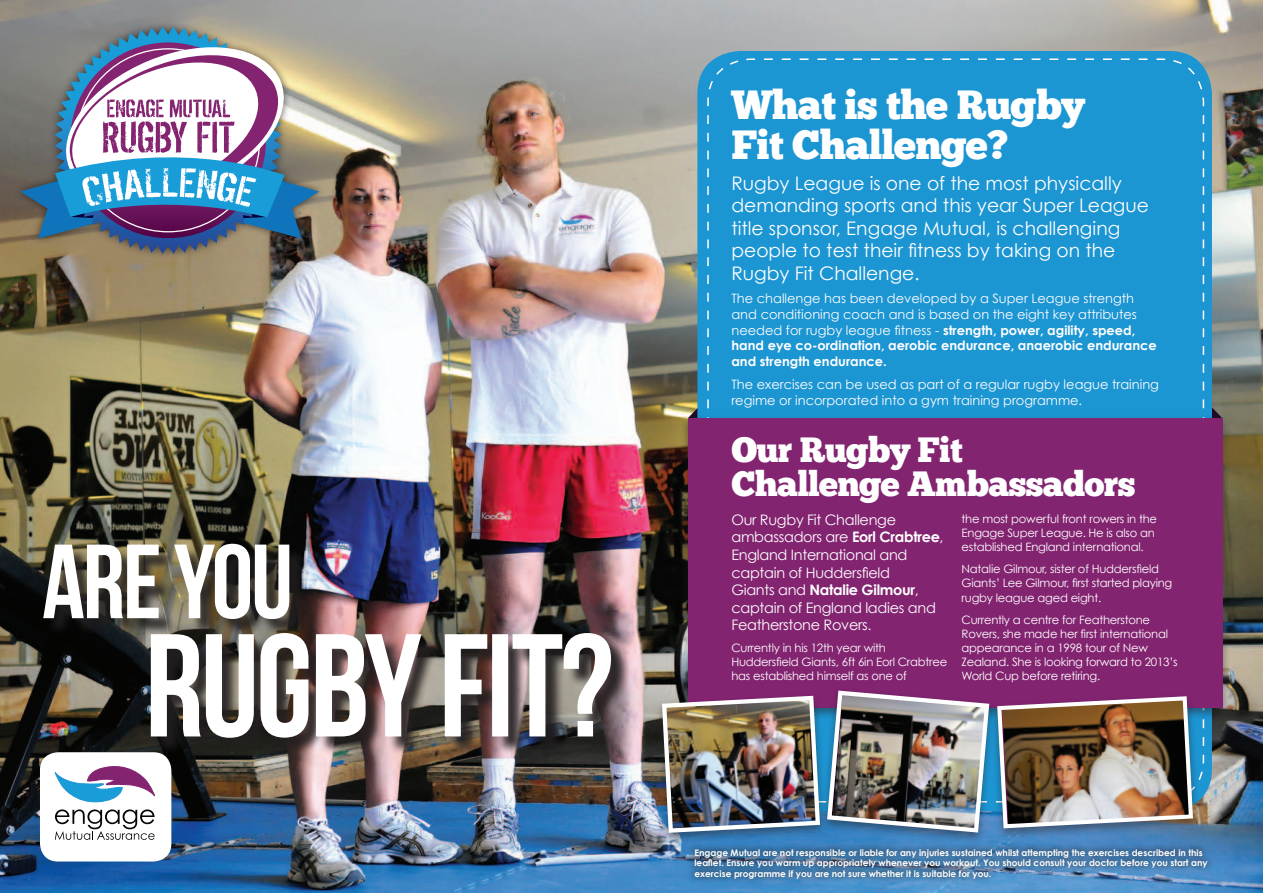
<style>
.page{position:relative;width:1263px;height:893px;background:#fff}
.page>*{position:absolute;margin:0;border:0;box-sizing:border-box;transform-origin:0 0}
.t1{font:40.5px/40.3px "Chunk Five";letter-spacing:-.02em;color:#fff}
.t2{font:34.95px/34.7px "Chunk Five";letter-spacing:-.02em;color:#fff}
.t3{font:18.75px/22.5px "Century Gothic";color:#fff}
.t4{font:14.4px/17.5px "Century Gothic";letter-spacing:-.02em;color:#fff}
.t5{font:12.9px/15.6px "Century Gothic";color:#fff}
.t6{font:11.55px/14.1px "Century Gothic";letter-spacing:-.02em;color:#fff}
.t7{font:700 9px/10.8px "Century Gothic";color:#fff}
.s1{font-weight:700}
</style>
<div class="page">
<img style="left:0;top:0;width:1263px;height:893px">
<svg style="left:1212px;top:407px;width:10px;height:7px"></svg>
<div style="left:706px;top:58px;width:499px;height:745px;background:#1c95d3"></div>
<div style="left:688px;top:418px;width:534px;height:290px;background:#832471"></div>
<div style="left:654px;top:692px;width:174px;height:153px;background:#231f20;opacity:.5"></div>
<div style="left:46px;top:547px;width:584px;height:209px;background:#231f20;opacity:.9"></div>
<svg style="left:43px;top:544px;width:246px;height:75px"></svg>
<svg style="left:151px;top:633px;width:460px;height:105px"></svg>
<div style="left:819px;top:687px;width:178px;height:157px;background:#231f20;opacity:.5"></div>
<div style="left:989px;top:693px;width:212px;height:147px;background:#231f20;opacity:.5"></div>
<img style="left:660px;top:111px;width:544px;height:724px">
<div style="left:13px;top:19px;width:313px;height:242px;background:#231f20;opacity:.75"></div>
<svg style="left:54px;top:27px;width:228px;height:227px;background:#7d807c"></svg>
<svg style="left:20px;top:37px;width:299px;height:202px"></svg>
<div style="left:40px;top:752px;width:131px;height:109px;background:#fff;border-radius:18px"></div>
<svg style="left:55px;top:766px;width:100px;height:74px"></svg>
<svg style="left:688px;top:842px;width:526px;height:44px;background:#467bab"></svg>
<h1 class="t1" style="left:731px;top:87px;width:355px">What is the Rugby<br>Fit Challenge?</h1>
<h3 class="t3" style="left:731px;top:172px;width:419px">Rugby League is one of the most physically demanding sports and this year Super League title sponsor, Engage Mutual, is challenging people to test their fitness by taking on the Rugby Fit Challenge.</h3>
<p class="t5" style="left:731px;top:291px;width:427px">The challenge has been developed by a Super League strength and conditioning coach and is based on the eight key attributes needed for rugby league fitness - <span class="s1">strength, power, agility, speed, hand eye co-ordination, aerobic endurance, anaerobic endurance and strength endurance.</span></p>
<p class="t5" style="left:731px;top:377px;width:429px">The exercises can be used as part of a regular rugby league training regime or incorporated into a gym training programme.</p>
<h2 class="t2" style="left:731px;top:434px;width:406px">Our Rugby Fit<br>Challenge Ambassadors</h2>
<p class="t4" style="left:731px;top:511px;width:214px">Our Rugby Fit Challenge ambassadors are <span class="s1">Eorl Crabtree</span>,<br>England International and captain of Huddersfield<br>Giants and <span class="s1">Natalie Gilmour</span>, captain of England ladies and<br>Featherstone Rovers.</p>
<p class="t6" style="left:731px;top:641px;width:217px">Currently in his 12th year with<br>Huddersfield Giants, 6ft 6in Eorl Crabtree has established himself as one of</p>
<p class="t6" style="left:961px;top:511px;width:197px">the most powerful front rowers in the<br>Engage Super League. He is also an established England international.</p>
<p class="t6" style="left:961px;top:562px;width:212px">Natalie Gilmour, sister of Huddersfield<br>Giants’ Lee Gilmour, first started playing rugby league aged eight.</p>
<p class="t6" style="left:961px;top:612px;width:218px">Currently a centre for Featherstone Rovers, she made her first international appearance in a 1998 tour of New Zealand. She is looking forward to 2013’s World Cup before retiring.</p>
<p class="t7" style="left:694px;top:847px;width:515px">Engage Mutual are not responsible or liable for any injuries sustained whilst attempting the exercises described in this leaflet. Ensure you warm up appropriately whenever you workout. You should consult your doctor before you start any exercise programme if you are not sure whether it is suitable for you.</p>
</div>
